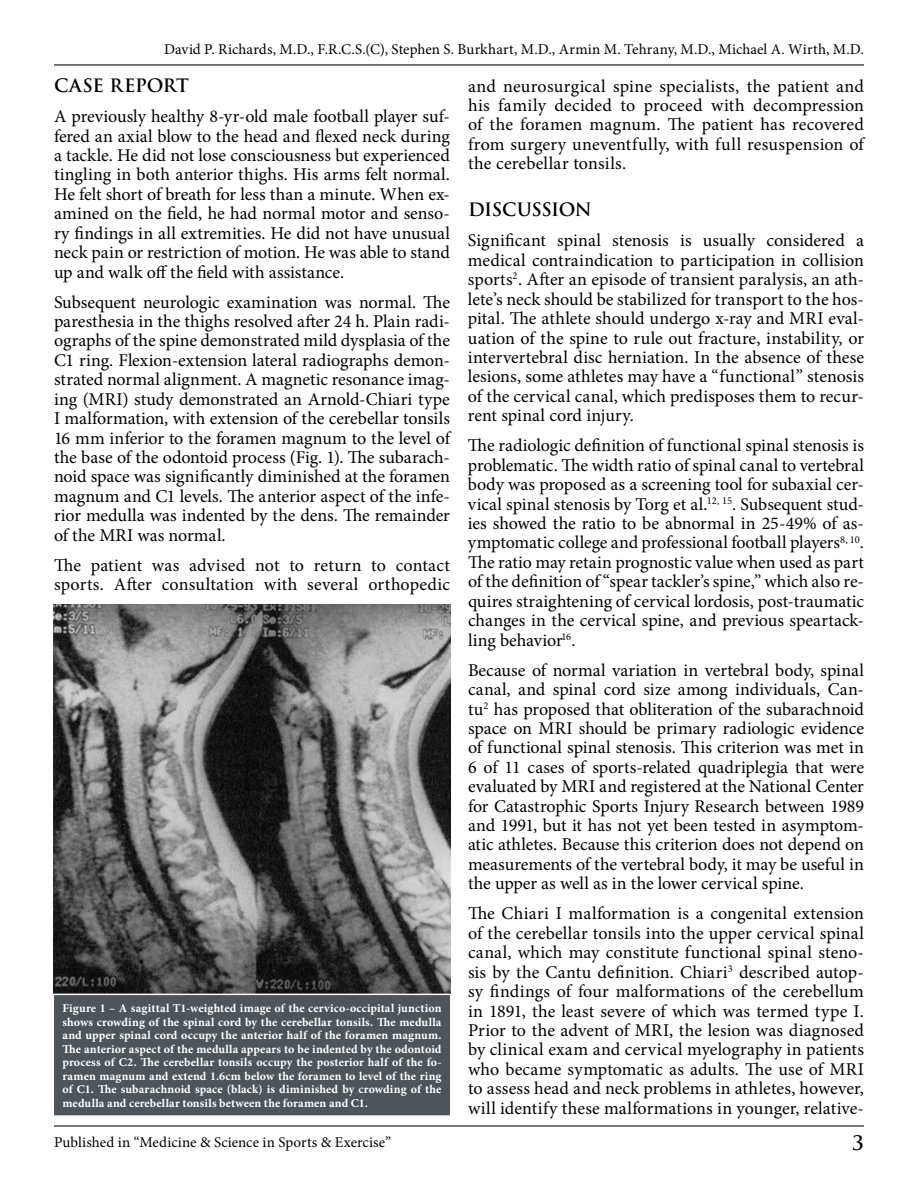
<style>
.page{position:relative;width:918px;height:1188px;background:#fff}
.page>*{position:absolute;margin:0;border:0;box-sizing:border-box;transform-origin:0 0}
.t1{font:700 19.5px "Trajan Pro";color:#000}
.t2{font:18px/19.4px "Minion Pro";letter-spacing:.005em;color:#000;text-align:justify}
.t3{font:700 18px "Trajan Pro";letter-spacing:-.005em;color:#000}
.t4{font:700 18px "Trajan Pro";letter-spacing:-.025em;color:#000}
.t5{font:15px "Minion Pro";letter-spacing:.01em;color:#000}
.t6{font:700 12px/13.5px "Minion Pro";letter-spacing:.015em;color:#fff;text-align:justify}
</style>
<div class="page">
<hr style="left:54px;top:64px;width:810px;height:1px;background:#000">
<hr style="left:54px;top:1125px;width:810px;height:2px;background:#000">
<img style="left:53px;top:604px;width:398px;height:389px">
<div style="left:53px;top:993px;width:398px;height:123px;background:#4d555b"></div>
<p class="t5" style="left:164px;top:39px;width:701px">David P. Richards, M.D., F.R.C.S.(C), Stephen S. Burkhart, M.D., Armin M. Tehrany, M.D., Michael A. Wirth, M.D.</p>
<p class="t3" style="left:54px;top:74px;width:137px">CASE REPORT</p>
<p class="t2" style="left:54px;top:107px;width:398px">A previously healthy 8-yr-old male football player suf&shy;fered an axial blow to the head and flexed neck during a tackle. He did not lose consciousness but experienced tingling in both anterior thighs. His arms felt normal.<br>He felt short of breath for less than a minute. When ex&shy;amined on the field, he had normal motor and senso&shy;ry findings in all extremities. He did not have unusual neck pain or restriction of motion. He was able to stand up and walk off the field with assistance.</p>
<p class="t2" style="left:54px;top:292px;width:398px">Subsequent neurologic examination was normal. The paresthesia in the thighs resolved after 24 h. Plain radi&shy;ographs of the spine demonstrated mild dysplasia of the C1 ring. Flexion-extension lateral radiographs demon&shy;strated normal alignment. A magnetic resonance imag&shy;ing (MRI) study demonstrated an Arnold-Chiari type I malformation, with extension of the cerebellar tonsils 16 mm inferior to the foramen magnum to the level of the base of the odontoid process (Fig. 1). The subarach&shy;noid space was significantly diminished at the foramen magnum and C1 levels. The anterior aspect of the infe&shy;rior medulla was indented by the dens. The remainder of the MRI was normal.</p>
<p class="t2" style="left:54px;top:555px;width:398px">The patient was advised not to return to contact sports. After consultation with several orthopedic</p>
<p class="t6" style="left:63px;top:1002px;width:380px">Figure 1 – A sagittal T1-weighted image of the cervico-occipital junction shows crowding of the spinal cord by the cerebellar tonsils. The medulla and upper spinal cord occupy the anterior half of the foramen magnum.<br>The anterior aspect of the medulla appears to be indented by the odontoid process of C2. The cerebellar tonsils occupy the posterior half of the fo&shy;ramen magnum and extend 1.6cm below the foramen to level of the ring of C1. The subarachnoid space (black) is diminished by crowding of the medulla and cerebellar tonsils between the foramen and C1.</p>
<p class="t2" style="left:468px;top:76px;width:398px">and neurosurgical spine specialists, the patient and his family decided to proceed with decompression of the foramen magnum. The patient has recovered from surgery uneventfully, with full resuspension of the cerebellar tonsils.</p>
<p class="t4" style="left:468px;top:199px;width:126px">DISCUSSION</p>
<p class="t2" style="left:468px;top:231px;width:398px">Significant spinal stenosis is usually considered a medical contraindication to participation in collision sports<sup>2</sup>. After an episode of transient paralysis, an ath&shy;lete’s neck should be stabilized for transport to the hos&shy;pital. The athlete should undergo x-ray and MRI eval&shy;uation of the spine to rule out fracture, instability, or intervertebral disc herniation. In the absence of these lesions, some athletes may have a “functional” stenosis of the cervical canal, which predisposes them to recur&shy;rent spinal cord injury.</p>
<p class="t2" style="left:468px;top:436px;width:398px">The radiologic definition of functional spinal stenosis is problematic. The width ratio of spinal canal to vertebral body was proposed as a screening tool for subaxial cer&shy;vical spinal stenosis by Torg et al.<sup>12,</sup> <sup>15</sup>. Subsequent stud&shy;ies showed the ratio to be abnormal in 25-49% of as&shy;ymptomatic college and professional football players<sup>8,</sup> <sup>10</sup>.<br>The ratio may retain prognostic value when used as part of the definition of “spear tackler’s spine,” which also re&shy;quires straightening of cervical lordosis, post-traumatic changes in the cervical spine, and previous speartack&shy;ling behavior<sup>16</sup>.</p>
<p class="t2" style="left:468px;top:660px;width:398px">Because of normal variation in vertebral body, spinal canal, and spinal cord size among individuals, Can&shy;tu<sup>2</sup> has proposed that obliteration of the subarachnoid space on MRI should be primary radiologic evidence of functional spinal stenosis. This criterion was met in 6 of 11 cases of sports-related quadriplegia that were evaluated by MRI and registered at the National Center for Catastrophic Sports Injury Research between 1989 and 1991, but it has not yet been tested in asymptom&shy;atic athletes. Because this criterion does not depend on measurements of the vertebral body, it may be useful in the upper as well as in the lower cervical spine.</p>
<p class="t2" style="left:468px;top:904px;width:398px">The Chiari I malformation is a congenital extension of the cerebellar tonsils into the upper cervical spinal canal, which may constitute functional spinal steno&shy;sis by the Cantu definition. Chiari<sup>3</sup> described autop&shy;sy findings of four malformations of the cerebellum in 1891, the least severe of which was termed type I.<br>Prior to the advent of MRI, the lesion was diagnosed by clinical exam and cervical myelography in patients who became symptomatic as adults. The use of MRI to assess head and neck problems in athletes, however, will identify these malformations in younger, relative-</p>
<p class="t5" style="left:54px;top:1132px;width:339px">Published in “Medicine &amp; Science in Sports &amp; Exercise”</p>
<p class="t1" style="left:852px;top:1131px;width:13px">3</p>
</div>
